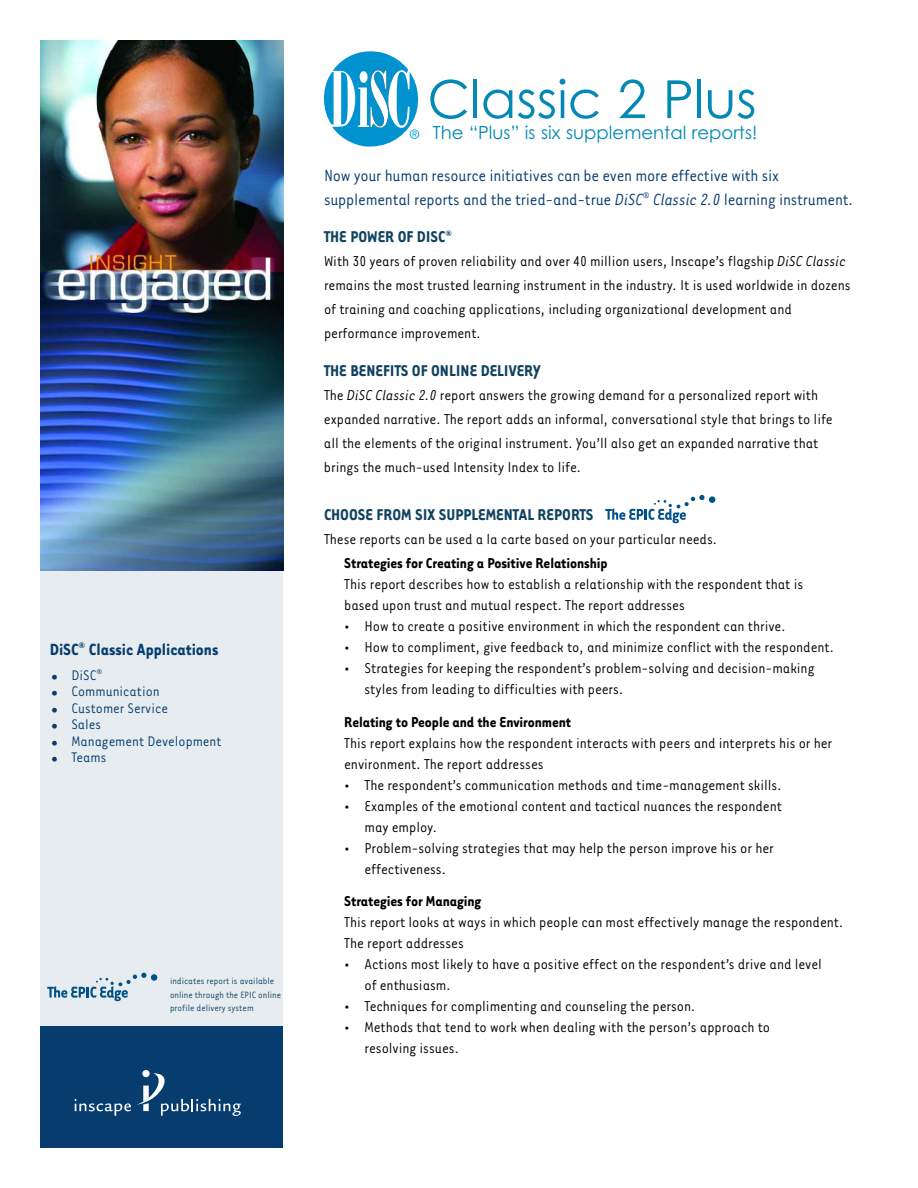
<style>
.page{position:relative;width:918px;height:1188px;background:#fff}
.page>*{position:absolute;margin:0;border:0;box-sizing:border-box;transform-origin:0 0}
.t1{font:52.5px "Century Gothic";color:#0389b4}
.t2{font:18.6px/24px "Tarzana Narrow";letter-spacing:-.015em;color:#063c6e}
.t3{font:700 18.6px "Tarzana Narrow";color:#063c6e}
.t4{font:18.15px "Century Gothic";color:#0389b4}
.t5{font:700 18px "Tarzana Narrow";color:#0f4260}
.t6{font:16.5px/21px "Tarzana Narrow";letter-spacing:-.005em;color:#000}
.t7{font:700 16.5px "Tarzana Narrow";letter-spacing:-.005em;color:#000}
.t8{font:16.05px "Tarzana Narrow";color:#063c6e}
.t9{font:10.5px/13.5px "Tarzana Narrow";color:#0f4260}
.s1{font-family:"Century Gothic";font-weight:700}
.s2{font-style:italic}
</style>
<div class="page">
<div style="left:40px;top:565px;width:244px;height:461px;background:#e6ecf0"></div>
<div style="left:40px;top:1026px;width:244px;height:122px;background:#063c6e"></div>
<svg style="left:142px;top:1070px;width:8px;height:7px"></svg>
<svg style="left:75px;top:1073px;width:166px;height:43px"></svg>
<img style="left:40px;top:40px;width:243px;height:530px">
<svg style="left:324px;top:51px;width:96px;height:95px"></svg>
<svg style="left:47px;top:973px;width:99px;height:28px"></svg>
<div style="left:151px;top:974px;width:6px;height:7px;background:#005187;border-radius:50%"></div>
<svg style="left:605px;top:495px;width:100px;height:28px"></svg>
<div style="left:709px;top:496px;width:6px;height:7px;background:#005187;border-radius:50%"></div>
<p class="t3" style="left:50px;top:637px;width:170px">DiSC<sup>®</sup> Classic Applications</p>
<p class="t8" style="left:50px;top:665px;width:54px"><span class="s1">•</span> DiSC<sup>®</sup></p>
<p class="t8" style="left:50px;top:681px;width:111px"><span class="s1">•</span> Communication</p>
<p class="t8" style="left:50px;top:698px;width:120px"><span class="s1">•</span> Customer Service</p>
<p class="t8" style="left:50px;top:714px;width:53px"><span class="s1">•</span> Sales</p>
<p class="t8" style="left:50px;top:731px;width:173px"><span class="s1">•</span> Management Development</p>
<p class="t8" style="left:50px;top:747px;width:58px"><span class="s1">•</span> Teams</p>
<p class="t9" style="left:170px;top:974px;width:113px">indicates report is available online through the EPIC online profile delivery system</p>
<h1 class="t1" style="left:427px;top:80px;width:331px">Classic 2 Plus</h1>
<p class="t4" style="left:433px;top:126px;width:326px">The “Plus” is six supplemental reports!</p>
<p class="t2" style="left:324px;top:163px;width:531px">Now your human resource initiatives can be even more effective with six supplemental reports and the tried-and-true <span class="s2">DiSC</span><sup>®</sup> <span class="s2">Classic 2.0</span> learning instrument.</p>
<p class="t5" style="left:324px;top:226px;width:129px">THE POWER OF DISC<sup>®</sup></p>
<p class="t6" style="left:324px;top:249px;width:528px;line-height:24px">With 30 years of proven reliability and over 40 million users, Inscape’s flagship <span class="s2">DiSC Classic </span>remains the most trusted learning instrument in the industry. It is used worldwide in dozens of training and coaching applications, including organizational development and performance improvement.</p>
<p class="t5" style="left:324px;top:359px;width:218px">THE BENEFITS OF ONLINE DELIVERY</p>
<p class="t6" style="left:324px;top:382px;width:510px;line-height:24px">The <span class="s2">DiSC Classic 2.0</span> report answers the growing demand for a personalized report with expanded narrative. The report adds an informal, conversational style that brings to life all the elements of the original instrument. You’ll also get an expanded narrative that brings the much-used Intensity Index to life.</p>
<p class="t5" style="left:324px;top:503px;width:271px">CHOOSE FROM SIX SUPPLEMENTAL REPORTS</p>
<p class="t6" style="left:324px;top:528px;width:395px">These reports can be used a la carte based on your particular needs.</p>
<p class="t7" style="left:344px;top:553px;width:265px">Strategies for Creating a Positive Relationship</p>
<p class="t6" style="left:344px;top:573px;width:461px">This report describes how to establish a relationship with the respondent that is based upon trust and mutual respect. The report addresses</p>
<p class="t6" style="left:344px;top:615px;width:443px">• How to create a positive environment in which the respondent can thrive.</p>
<p class="t6" style="left:344px;top:636px;width:491px">• How to compliment, give feedback to, and minimize conflict with the respondent.</p>
<p class="t6" style="left:364px;top:657px;width:452px;text-indent:-20px">• Strategies for keeping the respondent’s problem-solving and decision-making styles from leading to difficulties with peers.</p>
<p class="t7" style="left:344px;top:711px;width:228px">Relating to People and the Environment</p>
<p class="t6" style="left:344px;top:731px;width:490px">This report explains how the respondent interacts with peers and interprets his or her environment. The report addresses</p>
<p class="t6" style="left:344px;top:773px;width:439px">• The respondent’s communication methods and time-management skills.</p>
<p class="t6" style="left:364px;top:794px;width:419px;text-indent:-20px">• Examples of the emotional content and tactical nuances the respondent may employ.</p>
<p class="t6" style="left:364px;top:836px;width:411px;text-indent:-20px">• Problem-solving strategies that may help the person improve his or her effectiveness.</p>
<p class="t7" style="left:344px;top:891px;width:138px">Strategies for Managing</p>
<p class="t6" style="left:344px;top:911px;width:501px">This report looks at ways in which people can most effectively manage the respondent.<br>The report addresses</p>
<p class="t6" style="left:364px;top:953px;width:459px;text-indent:-20px">• Actions most likely to have a positive effect on the respondent’s drive and level of enthusiasm.</p>
<p class="t6" style="left:344px;top:995px;width:353px">• Techniques for complimenting and counseling the person.</p>
<p class="t6" style="left:364px;top:1016px;width:407px;text-indent:-20px">• Methods that tend to work when dealing with the person’s approach to resolving issues.</p>
</div>
